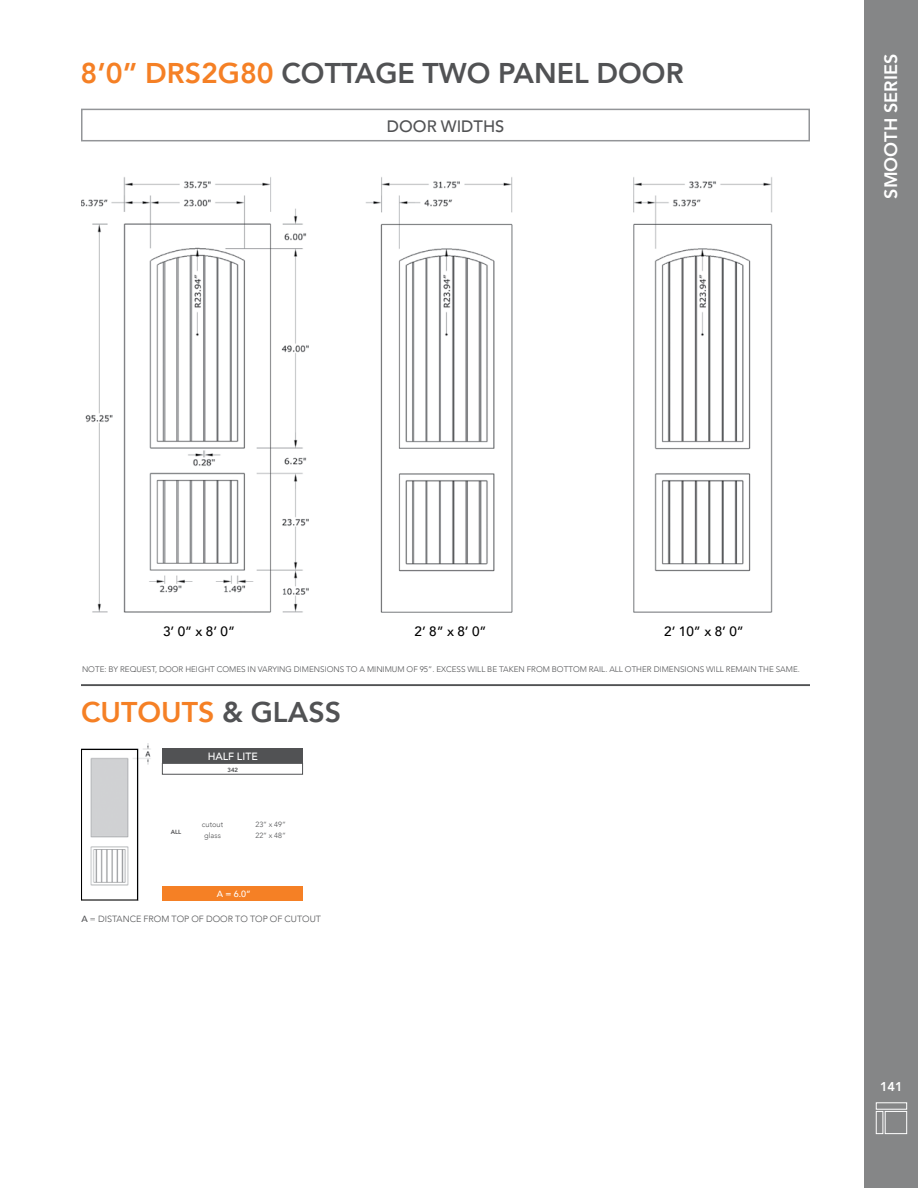
<style>
.page{position:relative;width:918px;height:1188px;background:#fff}
.page>*{position:absolute;margin:0;border:0;box-sizing:border-box;transform-origin:0 0}
.t1{font:800 28.5px "Avenir";color:#515254}
.t2{font:800 28.5px "Avenir";color:#f58025}
.t3{font:800 18px "Avenir";color:#fff}
.t4{font:500 16.5px "Avenir";color:#515254}
.t5{font:500 13.5px "Avenir";color:#000}
.t6{font:800 12.75px "Avenir";color:#fff}
.t7{font:500 10.5px "Avenir";color:#fff}
.t8{font:300 9px "Avenir";color:#515254}
.t9{font:500 9px "Avenir";color:#fff}
.t10{font:300 8.1px "Avenir";color:#515254}
.t11{font:300 7.5px/10.5px "Avenir";color:#515254}
.t12{font:800 6px "Avenir";color:#515254}
.s1{color:#f58025}
.s2{color:#515254}
.s3{font-weight:500}
</style>
<div class="page">
<hr style="left:81px;top:684px;width:729px;height:2px;background:#515254">
<img style="left:81px;top:177px;width:228px;height:436px">
<div style="left:81px;top:109px;width:729px;height:32px;border:2px solid #939598"></div>
<img style="left:81px;top:743px;width:70px;height:158px">
<div style="left:162px;top:749px;width:141px;height:14px;background:#515254"></div>
<div style="left:162px;top:886px;width:141px;height:15px;background:#f58025"></div>
<div style="left:162px;top:763px;width:141px;height:12px;border:1px solid #515254"></div>
<img style="left:633px;top:177px;width:140px;height:436px">
<img style="left:365px;top:177px;width:148px;height:436px">
<div style="left:81px;top:749px;width:57px;height:152px;border:1px solid #000"></div>
<div style="left:864px;top:0;width:54px;height:1188px;background:#858687"></div>
<svg style="left:876px;top:1102px;width:31px;height:32px"></svg>
<h1 class="t1" style="left:81px;top:50px;width:605px"><span class="s1">8’0” DRS2G80</span> COTTAGE TWO PANEL DOOR</h1>
<h3 class="t4" style="left:387px;top:112px;width:119px">DOOR WIDTHS</h3>
<h2 class="t3" style="left:877px;top:199px;width:146px;rotate:-90deg">SMOOTH SERIES</h2>
<h3 class="t5" style="left:163px;top:619px;width:74px">3’ 0” x 8’ 0”</h3>
<h3 class="t5" style="left:415px;top:619px;width:74px">2’ 8” x 8’ 0”</h3>
<h3 class="t5" style="left:664px;top:619px;width:81px">2’ 10” x 8’ 0”</h3>
<p class="t10" style="left:82px;top:665px;width:719px">NOTE: BY REQUEST, DOOR HEIGHT COMES IN VARYING DIMENSIONS TO A MINIMUM OF 95”. EXCESS WILL BE TAKEN FROM BOTTOM RAIL. ALL OTHER DIMENSIONS WILL REMAIN THE SAME.</p>
<h1 class="t2" style="left:81px;top:690px;width:262px">CUTOUTS <span class="s2">&amp; GLASS</span></h1>
<p class="t7" style="left:208px;top:747px;width:52px">HALF LITE</p>
<p class="t12" style="left:171px;top:827px;width:12px">ALL</p>
<p class="t12" style="left:227px;top:765px;width:12px">342</p>
<p class="t11" style="left:202px;top:819px;width:23px;text-align:center">cutout glass</p>
<p class="t11" style="left:255px;top:819px;width:32px">23” x 49”<br>22” x 48”</p>
<p class="t9" style="left:217px;top:886px;width:36px">A = 6.0”</p>
<p class="t8" style="left:82px;top:914px;width:241px"><span class="s3">A</span> = DISTANCE FROM TOP OF DOOR TO TOP OF CUTOUT</p>
<h3 class="t6" style="left:880px;top:1076px;width:24px">141</h3>
</div>
